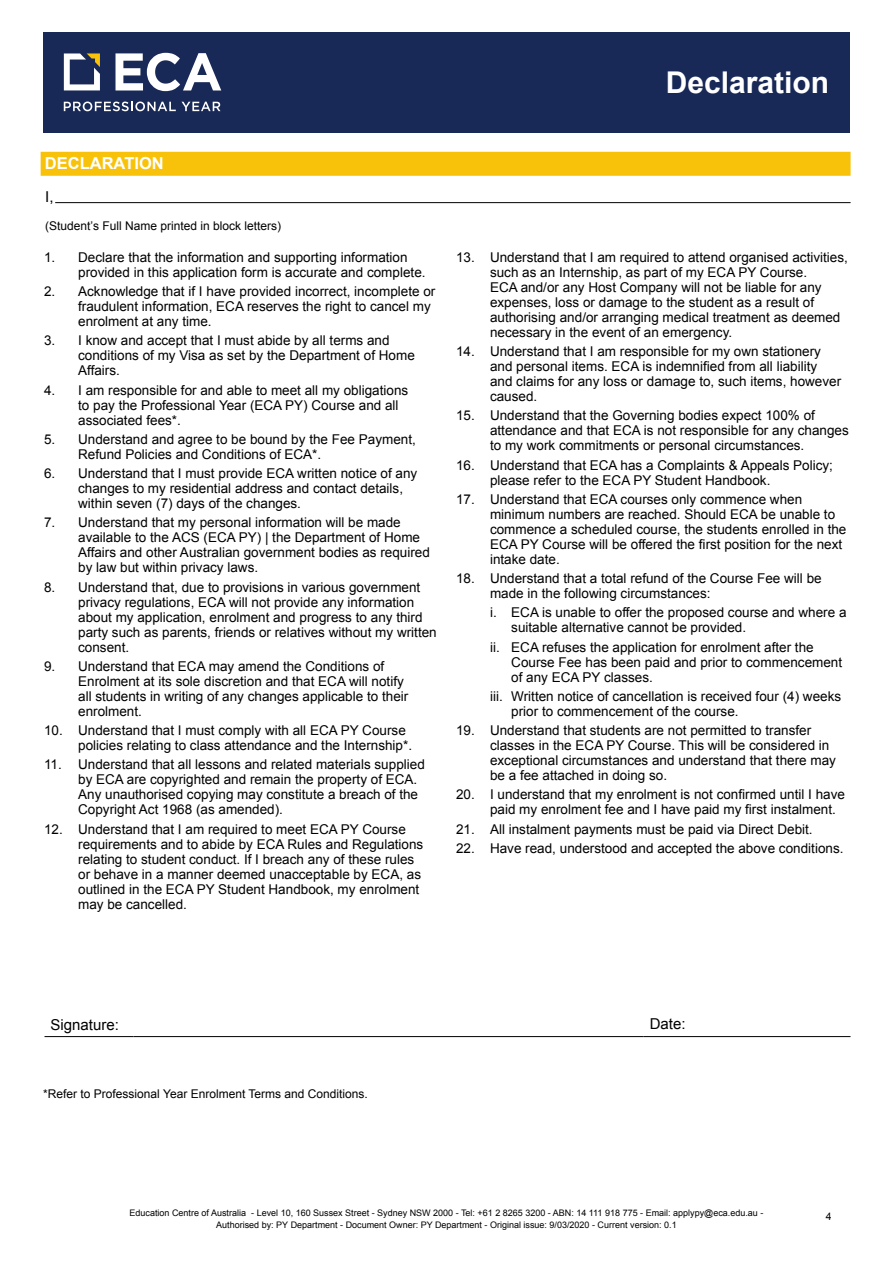
<style>
.page{position:relative;width:893px;height:1263px;background:#fff}
.page>*{position:absolute;margin:0;border:0;box-sizing:border-box;transform-origin:0 0}
.t1{font:700 30px "Arial";color:#fff}
.t2{font:700 16.5px "Arial";color:#fff}
.t3{font:15px "Arial";color:#000}
.t4{font:13.5px/15px "Arial";color:#000}
.t5{font:12px "Arial";color:#000}
.t6{font:10.5px "Arial";color:#000}
.t7{font:9px/12px "Arial";color:#000;text-align:center}
</style>
<div class="page">
<div style="left:43px;top:32px;width:807px;height:101px;background:#182958"></div>
<svg style="left:64px;top:102px;width:112px;height:9px"></svg>
<svg style="left:182px;top:102px;width:38px;height:9px"></svg>
<svg style="left:116px;top:53px;width:105px;height:38px"></svg>
<svg style="left:64px;top:53px;width:36px;height:37px"></svg>
<div style="left:41px;top:152px;width:810px;height:24px;background:#f9c20a"></div>
<hr style="left:45px;top:1036px;width:88px;height:1px;background:#000">
<hr style="left:133px;top:1036px;width:511px;height:1px;background:#000">
<hr style="left:644px;top:1036px;width:206px;height:1px;background:#000">
<hr style="left:55px;top:202px;width:796px;height:1px;background:#000">
<h1 class="t1" style="left:666px;top:63px;width:165px">Declaration</h1>
<p class="t2" style="left:45px;top:153px;width:120px">DECLARATION</p>
<p class="t3" style="left:45px;top:187px;width:10px">I,</p>
<p class="t5" style="left:45px;top:218px;width:237px">(Student’s Full Name printed in block letters)</p>
<p class="t4" style="left:78px;top:250px;width:349px;text-indent:-34px">1. Declare that the information and supporting information provided in this application form is accurate and complete.</p>
<p class="t4" style="left:78px;top:284px;width:359px;text-indent:-34px">2. Acknowledge that if I have provided incorrect, incomplete or fraudulent information, ECA reserves the right to cancel my enrolment at any time.</p>
<p class="t4" style="left:78px;top:333px;width:338px;text-indent:-34px">3. I know and accept that I must abide by all terms and conditions of my Visa as set by the Department of Home<br>Affairs.</p>
<p class="t4" style="left:78px;top:382px;width:332px;text-indent:-34px">4. I am responsible for and able to meet all my obligations to pay the Professional Year (ECA PY) Course and all associated fees*.</p>
<p class="t4" style="left:78px;top:432px;width:339px;text-indent:-34px">5. Understand and agree to be bound by the Fee Payment,<br>Refund Policies and Conditions of ECA*.</p>
<p class="t4" style="left:78px;top:466px;width:341px;text-indent:-34px">6. Understand that I must provide ECA written notice of any changes to my residential address and contact details, within seven (7) days of the changes.</p>
<p class="t4" style="left:78px;top:515px;width:353px;text-indent:-34px">7. Understand that my personal information will be made available to the ACS (ECA PY) | the Department of Home Affairs and other Australian government bodies as required by law but within privacy laws.</p>
<p class="t4" style="left:78px;top:579px;width:360px;text-indent:-34px">8. Understand that, due to provisions in various government privacy regulations, ECA will not provide any information about my application, enrolment and progress to any third party such as parents, friends or relatives without my written consent.</p>
<p class="t4" style="left:78px;top:659px;width:332px;text-indent:-34px">9. Understand that ECA may amend the Conditions of Enrolment at its sole discretion and that ECA will notify all students in writing of any changes applicable to their enrolment.</p>
<p class="t4" style="left:78px;top:723px;width:335px;text-indent:-34px">10. Understand that I must comply with all ECA PY Course policies relating to class attendance and the Internship*.</p>
<p class="t4" style="left:78px;top:757px;width:348px;text-indent:-34px">11. Understand that all lessons and related materials supplied by ECA are copyrighted and remain the property of ECA.<br>Any unauthorised copying may constitute a breach of the Copyright Act 1968 (as amended).</p>
<p class="t4" style="left:78px;top:821px;width:347px;text-indent:-34px">12. Understand that I am required to meet ECA PY Course requirements and to abide by ECA Rules and Regulations relating to student conduct. If I breach any of these rules or behave in a manner deemed unacceptable by ECA, as outlined in the ECA PY Student Handbook, my enrolment may be cancelled.</p>
<p class="t4" style="left:490px;top:250px;width:359px;text-indent:-34px">13. Understand that I am required to attend organised activities, such as an Internship, as part of my ECA PY Course.<br>ECA and/or any Host Company will not be liable for any expenses, loss or damage to the student as a result of authorising and/or arranging medical treatment as deemed necessary in the event of an emergency.</p>
<p class="t4" style="left:490px;top:344px;width:353px;text-indent:-34px">14. Understand that I am responsible for my own stationery and personal items. ECA is indemnified from all liability and claims for any loss or damage to, such items, however caused.</p>
<p class="t4" style="left:490px;top:408px;width:360px;text-indent:-34px">15. Understand that the Governing bodies expect 100% of attendance and that ECA is not responsible for any changes to my work commitments or personal circumstances.</p>
<p class="t4" style="left:490px;top:457px;width:344px;text-indent:-34px">16. Understand that ECA has a Complaints &amp; Appeals Policy; please refer to the ECA PY Student Handbook.</p>
<p class="t4" style="left:490px;top:492px;width:358px;text-indent:-34px">17. Understand that ECA courses only commence when minimum numbers are reached. Should ECA be unable to commence a scheduled course, the students enrolled in the ECA PY Course will be offered the first position for the next intake date.</p>
<p class="t4" style="left:490px;top:571px;width:333px;text-indent:-34px">18. Understand that a total refund of the Course Fee will be made in the following circumstances:</p>
<p class="t4" style="left:511px;top:605px;width:337px;text-indent:-21px">i. ECA is unable to offer the proposed course and where a suitable alternative cannot be provided.</p>
<p class="t4" style="left:511px;top:639px;width:332px;text-indent:-21px">ii. ECA refuses the application for enrolment after the<br>Course Fee has been paid and prior to commencement of any ECA PY classes.</p>
<p class="t4" style="left:511px;top:689px;width:331px;text-indent:-21px">iii. Written notice of cancellation is received four (4) weeks prior to commencement of the course.</p>
<p class="t4" style="left:490px;top:723px;width:347px;text-indent:-34px">19. Understand that students are not permitted to transfer classes in the ECA PY Course. This will be considered in exceptional circumstances and understand that there may be a fee attached in doing so.</p>
<p class="t4" style="left:490px;top:787px;width:356px;text-indent:-34px">20. I understand that my enrolment is not confirmed until I have paid my enrolment fee and I have paid my first instalment.</p>
<p class="t4" style="left:456px;top:821px;width:358px">21. All instalment payments must be paid via Direct Debit.</p>
<p class="t4" style="left:456px;top:841px;width:389px">22. Have read, understood and accepted the above conditions.</p>
<p class="t3" style="left:51px;top:1015px;width:70px">Signature:</p>
<p class="t3" style="left:650px;top:1014px;width:37px">Date:</p>
<p class="t5" style="left:43px;top:1086px;width:326px">*Refer to Professional Year Enrolment Terms and Conditions.</p>
<p class="t7" style="left:130px;top:1207px;width:635px">Education Centre of Australia - Level 10, 160 Sussex Street - Sydney NSW 2000 - Tel: +61 2 8265 3200 - ABN: 14 111 918 775 - Email: applypy@eca.edu.au -<br>Authorised by: PY Department - Document Owner: PY Department - Original issue: 9/03/2020 - Current version: 0.1</p>
<p class="t6" style="left:826px;top:1209px;width:7px">4</p>
</div>
